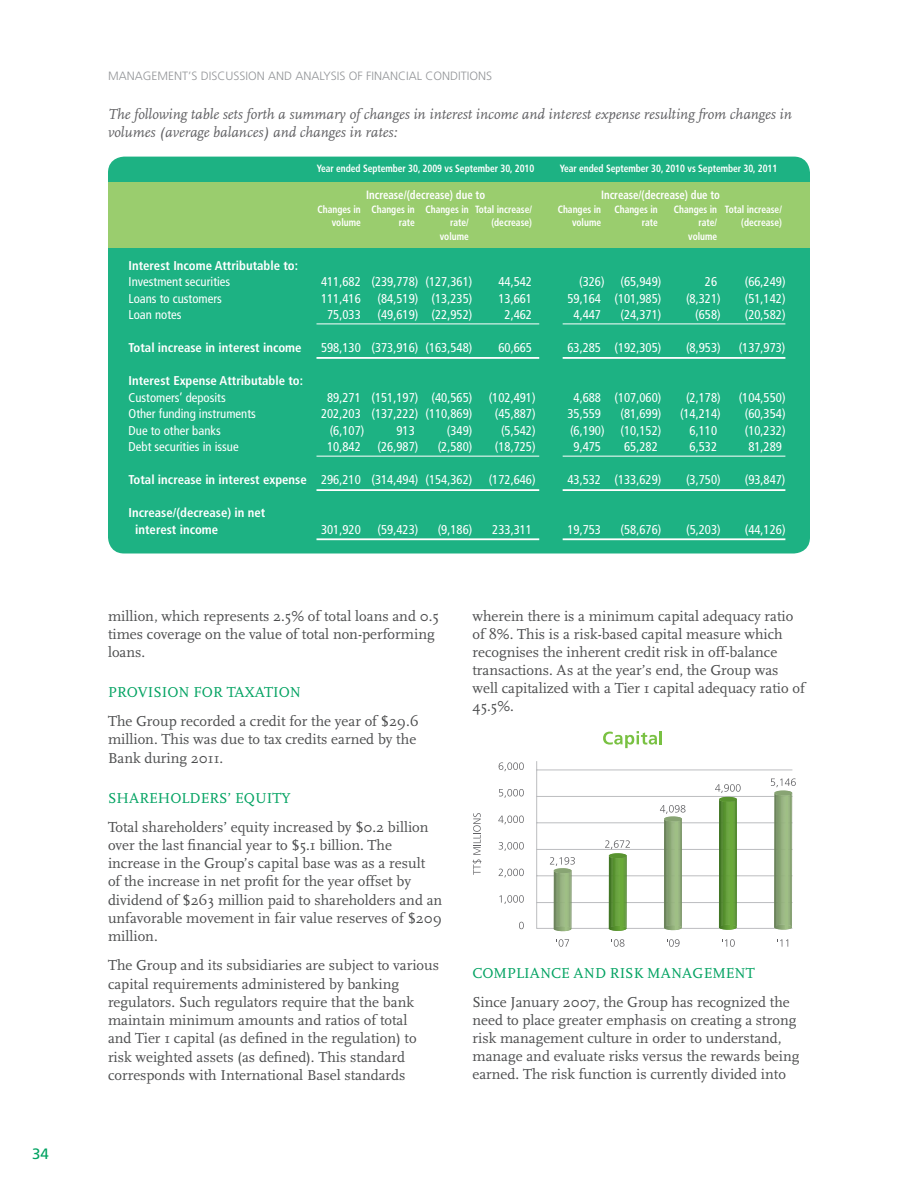
<style>
.page{position:relative;width:918px;height:1188px;background:#fff}
.page>*{position:absolute;margin:0;border:0;box-sizing:border-box;transform-origin:0 0}
.sub-head{font:15px/18.3px "Scala";color:#4b4c4d}
.body-copy{font:italic 15px/18px "Scala";color:#5f5f62}
.sub-head-2{font:15px "Scala";color:#00a261}
.t1{font:15px "Frutiger";color:#00a261}
.t2{font:condensed 12.75px "Frutiger";color:#fff}
.t3{font:700 condensed 12.75px "Frutiger";color:#fff}
.head_left{font:300 12px "Frutiger";color:#939598}
.t4{font:700 condensed 12px "Frutiger";color:#fff;scale:.9 1}
.t5{font:700 condensed 10.5px "Frutiger";color:#fff;scale:.9 1}
.s1{font-weight:400}
</style>
<div class="page">
<div style="left:108px;top:157px;width:702px;height:397px;background:#1db283;border-radius:16px"></div>
<div style="left:108px;top:183px;width:702px;height:65px;background:#9acd6e"></div>
<hr style="left:316px;top:324px;width:223px;height:1px;background:#fff">
<hr style="left:563px;top:324px;width:222px;height:1px;background:#fff">
<hr style="left:316px;top:456px;width:223px;height:1px;background:#fff">
<hr style="left:563px;top:456px;width:222px;height:1px;background:#fff">
<hr style="left:316px;top:357px;width:223px;height:2px;background:#fff">
<hr style="left:563px;top:357px;width:222px;height:2px;background:#fff">
<hr style="left:316px;top:489px;width:223px;height:2px;background:#fff">
<hr style="left:563px;top:489px;width:222px;height:2px;background:#fff">
<hr style="left:316px;top:538px;width:223px;height:2px;background:#fff">
<hr style="left:563px;top:538px;width:222px;height:2px;background:#fff">
<svg style="left:603px;top:731px;width:59px;height:17px"></svg>
<svg style="left:472px;top:813px;width:10px;height:62px"></svg>
<svg style="left:722px;top:939px;width:13px;height:8px"></svg>
<svg style="left:777px;top:939px;width:11px;height:8px"></svg>
<svg style="left:613px;top:939px;width:11px;height:8px"></svg>
<svg style="left:556px;top:939px;width:13px;height:8px"></svg>
<svg style="left:499px;top:762px;width:25px;height:9px"></svg>
<svg style="left:499px;top:789px;width:25px;height:9px"></svg>
<svg style="left:498px;top:816px;width:26px;height:8px"></svg>
<svg style="left:499px;top:842px;width:25px;height:9px"></svg>
<svg style="left:499px;top:869px;width:25px;height:8px"></svg>
<svg style="left:499px;top:895px;width:25px;height:9px"></svg>
<svg style="left:519px;top:922px;width:5px;height:7px"></svg>
<svg style="left:667px;top:939px;width:13px;height:8px"></svg>
<svg style="left:536px;top:761px;width:260px;height:171px"></svg>
<hr style="left:792px;top:793px;width:1px;height:134px;background:#748e63">
<p class="t1" style="left:32px;top:1145px;width:18px">34</p>
<p class="head_left" style="left:108px;top:69px;width:386px">MANAGEMENT’S DISCUSSION AND ANALYSIS OF FINANCIAL CONDITIONS</p>
<p class="body-copy" style="left:108px;top:106px;width:685px">The following table sets forth a summary of changes in interest income and interest expense resulting from changes in volumes (average balances) and changes in rates:</p>
<p class="t5" style="left:317px;top:163px;width:243px">Year ended September 30, 2009 vs September 30, 2010</p>
<p class="t5" style="left:560px;top:163px;width:243px">Year ended September 30, 2010 vs September 30, 2011</p>
<p class="t4" style="left:366px;top:188px;width:134px">Increase/(decrease) due to</p>
<p class="t4" style="left:601px;top:188px;width:134px">Increase/(decrease) due to</p>
<p class="t5" style="left:318px;top:203px;width:240px">Changes in Changes in Changes in Total increase/</p>
<p class="t5" style="left:558px;top:203px;width:50px">Changes in</p>
<p class="t5" style="left:615px;top:203px;width:50px">Changes in</p>
<p class="t5" style="left:674px;top:203px;width:122px">Changes in Total increase/</p>
<p class="t5" style="left:332px;top:217px;width:34px">volume</p>
<p class="t5" style="left:399px;top:217px;width:19px">rate</p>
<p class="t5" style="left:450px;top:217px;width:22px">rate/</p>
<p class="t5" style="left:491px;top:217px;width:47px">(decrease)</p>
<p class="t5" style="left:572px;top:217px;width:34px">volume</p>
<p class="t5" style="left:642px;top:217px;width:19px">rate</p>
<p class="t5" style="left:699px;top:217px;width:22px">rate/</p>
<p class="t5" style="left:741px;top:217px;width:47px">(decrease)</p>
<p class="t5" style="left:440px;top:230px;width:34px">volume</p>
<p class="t5" style="left:688px;top:230px;width:34px">volume</p>
<p class="t3" style="left:129px;top:258px;width:171px">Interest Income Attributable to:</p>
<p class="t2" style="left:129px;top:275px;width:103px">Investment securities</p>
<p class="t2" style="left:321px;top:275px;width:153px">411,682 (239,778) (127,361)</p>
<p class="t2" style="left:498px;top:275px;width:35px">44,542</p>
<p class="t2" style="left:579px;top:275px;width:27px">(326)</p>
<p class="t2" style="left:621px;top:275px;width:42px">(65,949)</p>
<p class="t2" style="left:705px;top:275px;width:14px">26</p>
<p class="t2" style="left:745px;top:275px;width:42px">(66,249)</p>
<p class="t2" style="left:129px;top:291px;width:95px">Loans to customers</p>
<p class="t2" style="left:321px;top:291px;width:41px">111,416</p>
<p class="t2" style="left:378px;top:291px;width:96px">(84,519) (13,235)</p>
<p class="t2" style="left:498px;top:291px;width:35px">13,661</p>
<p class="t2" style="left:567px;top:291px;width:95px">59,164 (101,985)</p>
<p class="t2" style="left:686px;top:291px;width:36px">(8,321)</p>
<p class="t2" style="left:745px;top:291px;width:42px">(51,142)</p>
<p class="t2" style="left:129px;top:308px;width:54px">Loan notes</p>
<p class="t2" style="left:327px;top:308px;width:35px">75,033</p>
<p class="t2" style="left:378px;top:308px;width:96px">(49,619) (22,952)</p>
<p class="t2" style="left:505px;top:308px;width:29px">2,462</p>
<p class="t2" style="left:574px;top:308px;width:29px">4,447</p>
<p class="t2" style="left:621px;top:308px;width:42px">(24,371)</p>
<p class="t2" style="left:695px;top:308px;width:27px">(658)</p>
<p class="t2" style="left:745px;top:308px;width:42px">(20,582)</p>
<p class="t3" style="left:129px;top:340px;width:175px">Total increase in interest income</p>
<p class="t2" style="left:321px;top:341px;width:153px">598,130 (373,916) (163,548)</p>
<p class="t2" style="left:498px;top:341px;width:35px">60,665</p>
<p class="t2" style="left:567px;top:341px;width:95px">63,285 (192,305)</p>
<p class="t2" style="left:686px;top:341px;width:36px">(8,953)</p>
<p class="t2" style="left:739px;top:341px;width:48px">(137,973)</p>
<p class="t3" style="left:129px;top:373px;width:176px">Interest Expense Attributable to:</p>
<p class="t2" style="left:129px;top:390px;width:99px">Customers’ deposits</p>
<p class="t2" style="left:327px;top:390px;width:147px">89,271 (151,197) (40,565)</p>
<p class="t2" style="left:489px;top:390px;width:48px">(102,491)</p>
<p class="t2" style="left:574px;top:390px;width:89px">4,688 (107,060)</p>
<p class="t2" style="left:686px;top:390px;width:36px">(2,178)</p>
<p class="t2" style="left:739px;top:390px;width:48px">(104,550)</p>
<p class="t2" style="left:129px;top:407px;width:129px">Other funding instruments</p>
<p class="t2" style="left:321px;top:407px;width:153px">202,203 (137,222) (110,869)</p>
<p class="t2" style="left:495px;top:407px;width:42px">(45,887)</p>
<p class="t2" style="left:567px;top:407px;width:35px">35,559</p>
<p class="t2" style="left:621px;top:407px;width:42px">(81,699)</p>
<p class="t2" style="left:680px;top:407px;width:42px">(14,214)</p>
<p class="t2" style="left:745px;top:407px;width:42px">(60,354)</p>
<p class="t2" style="left:129px;top:423px;width:94px">Due to other banks</p>
<p class="t2" style="left:330px;top:423px;width:36px">(6,107)</p>
<p class="t2" style="left:396px;top:423px;width:20px">913</p>
<p class="t2" style="left:447px;top:423px;width:27px">(349)</p>
<p class="t2" style="left:501px;top:423px;width:36px">(5,542)</p>
<p class="t2" style="left:570px;top:423px;width:36px">(6,190)</p>
<p class="t2" style="left:621px;top:423px;width:42px">(10,152)</p>
<p class="t2" style="left:690px;top:423px;width:29px">6,110</p>
<p class="t2" style="left:745px;top:423px;width:42px">(10,232)</p>
<p class="t2" style="left:129px;top:440px;width:112px">Debt securities in issue</p>
<p class="t2" style="left:327px;top:440px;width:35px">10,842</p>
<p class="t2" style="left:378px;top:440px;width:42px">(26,987)</p>
<p class="t2" style="left:438px;top:440px;width:36px">(2,580)</p>
<p class="t2" style="left:495px;top:440px;width:42px">(18,725)</p>
<p class="t2" style="left:574px;top:440px;width:29px">9,475</p>
<p class="t2" style="left:624px;top:440px;width:35px">65,282</p>
<p class="t2" style="left:690px;top:440px;width:29px">6,532</p>
<p class="t2" style="left:748px;top:440px;width:35px">81,289</p>
<p class="t3" style="left:129px;top:472px;width:345px">Total increase in interest expense <span class="s1">296,210 (314,494) (154,362)</span></p>
<p class="t2" style="left:489px;top:473px;width:48px">(172,646)</p>
<p class="t2" style="left:567px;top:473px;width:95px">43,532 (133,629)</p>
<p class="t2" style="left:686px;top:473px;width:36px">(3,750)</p>
<p class="t2" style="left:745px;top:473px;width:42px">(93,847)</p>
<p class="t3" style="left:129px;top:505px;width:138px">Increase/(decrease) in net</p>
<p class="t3" style="left:135px;top:522px;width:85px">interest income</p>
<p class="t2" style="left:321px;top:522px;width:41px">301,920</p>
<p class="t2" style="left:378px;top:522px;width:42px">(59,423)</p>
<p class="t2" style="left:438px;top:522px;width:36px">(9,186)</p>
<p class="t2" style="left:492px;top:522px;width:41px">233,311</p>
<p class="t2" style="left:567px;top:522px;width:35px">19,753</p>
<p class="t2" style="left:621px;top:522px;width:42px">(58,676)</p>
<p class="t2" style="left:686px;top:522px;width:36px">(5,203)</p>
<p class="t2" style="left:745px;top:522px;width:42px">(44,126)</p>
<p class="sub-head" style="left:108px;top:607px;width:333px">million, which represents 2.5% of total loans and 0.5 times coverage on the value of total non-performing loans.</p>
<p class="sub-head-2" style="left:108px;top:684px;width:194px">PROVISION FOR TAXATION</p>
<p class="sub-head" style="left:108px;top:712px;width:313px">The Group recorded a credit for the year of $29.6 million. This was due to tax credits earned by the<br>Bank during 2011.</p>
<p class="sub-head-2" style="left:108px;top:789px;width:184px">SHAREHOLDERS’ EQUITY</p>
<p class="sub-head" style="left:108px;top:818px;width:336px">Total shareholders’ equity increased by $0.2 billion over the last financial year to $5.1 billion. The increase in the Group’s capital base was as a result<br>of the increase in net profit for the year offset by dividend of $263 million paid to shareholders and an unfavorable movement in fair value reserves of $209 million.</p>
<p class="sub-head" style="left:108px;top:957px;width:333px">The Group and its subsidiaries are subject to various capital requirements administered by banking regulators. Such regulators require that the bank maintain minimum amounts and ratios of total<br>and Tier 1 capital (as defined in the regulation) to risk weighted assets (as defined). This standard corresponds with International Basel standards</p>
<p class="sub-head" style="left:472px;top:607px;width:334px">wherein there is a minimum capital adequacy ratio of 8%. This is a risk-based capital measure which recognises the inherent credit risk in off-balance transactions. As at the year’s end, the Group was well capitalized with a Tier 1 capital adequacy ratio of 45.5%.</p>
<p class="sub-head-2" style="left:472px;top:965px;width:284px">COMPLIANCE AND RISK MANAGEMENT</p>
<p class="sub-head" style="left:472px;top:994px;width:328px">Since January 2007, the Group has recognized the need to place greater emphasis on creating a strong risk management culture in order to understand, manage and evaluate risks versus the rewards being earned. The risk function is currently divided into</p>
</div>
